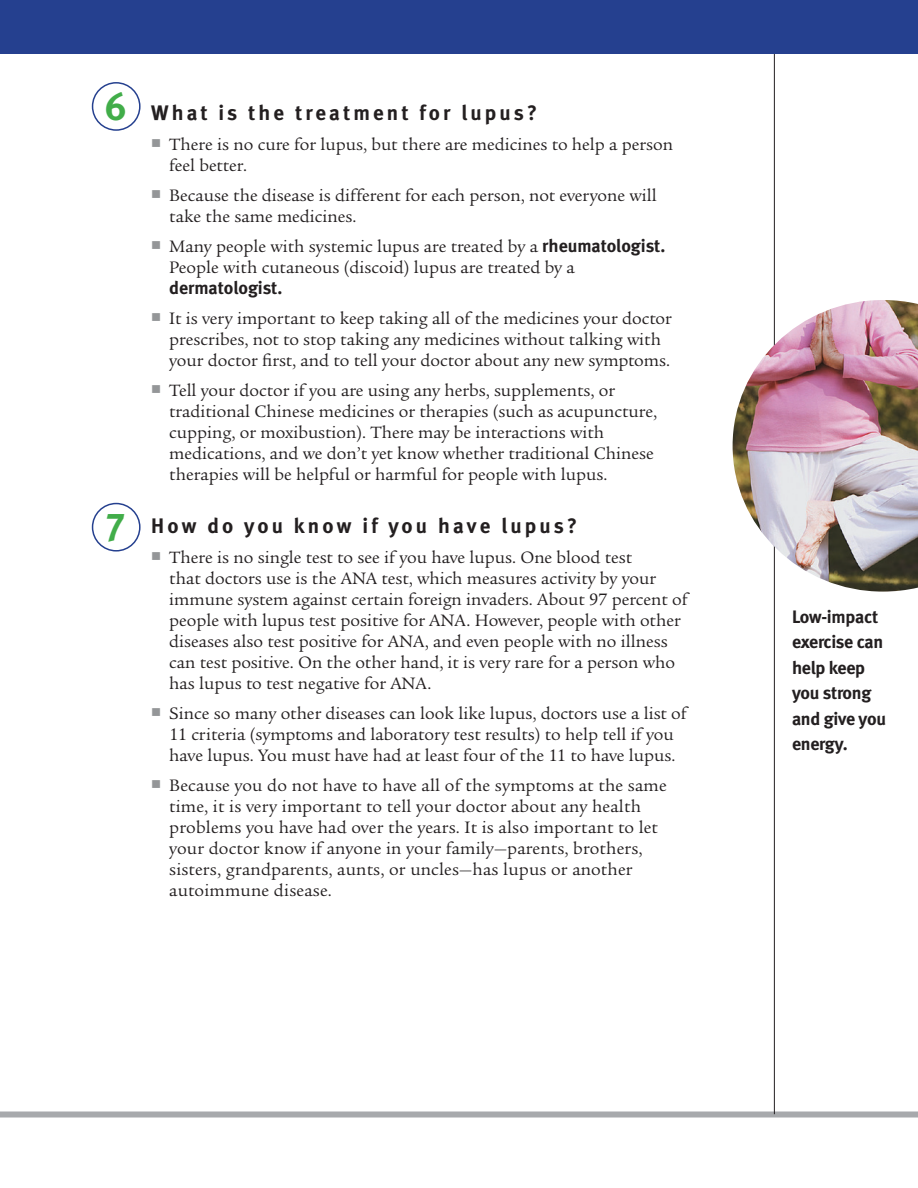
<style>
.page{position:relative;width:918px;height:1188px;background:#fff}
.page>*{position:absolute;margin:0;border:0;box-sizing:border-box;transform-origin:0 0}
.t1{font:700 39px "Meta";color:#41ad49}
.Sub_head{font:700 21px "Meta";letter-spacing:.15em;color:#231f20}
.bullet_text{font:18px/21px "Legacy Ser ITC";color:#231f20}
.t2{font:700 18px/25.5px "Meta";letter-spacing:-.015em;color:#231f20}
.s1{color:#949698}
.s2{font-family:"Meta";font-weight:700}
</style>
<div class="page">
<div style="left:0;top:0;width:918px;height:54px;background:#25408f"></div>
<div style="left:0;top:1112px;width:918px;height:6px;background:#a7a9ac"></div>
<div style="left:92px;top:82px;width:49px;height:49px;border:2px solid #25408f;border-radius:50%"></div>
<div style="left:92px;top:503px;width:49px;height:49px;border:2px solid #25408f;border-radius:50%"></div>
<hr style="left:774px;top:54px;width:1px;height:1060px;background:#231f20">
<img style="left:733px;top:300px;width:185px;height:292px">
<p class="t1" style="left:105px;top:81px;width:24px">6</p>
<p class="t1" style="left:106px;top:496px;width:20px">7</p>
<p class="Sub_head" style="left:151px;top:99px;width:387px">What is the treatment for lupus?</p>
<p class="bullet_text" style="left:169px;top:134px;width:505px;text-indent:-18px"><span class="s1">■</span> There is no cure for lupus, but there are medicines to help a person feel better.</p>
<p class="bullet_text" style="left:169px;top:185px;width:489px;text-indent:-18px"><span class="s1">■</span> Because the disease is different for each person, not everyone will take the same medicines.</p>
<p class="bullet_text" style="left:169px;top:236px;width:498px;text-indent:-18px"><span class="s1">■</span> Many people with systemic lupus are treated by a <span class="s2">rheumatologist.<br></span>People with cutaneous (discoid) lupus are treated by a <span class="s2">dermatologist.</span></p>
<p class="bullet_text" style="left:169px;top:308px;width:504px;text-indent:-18px"><span class="s1">■</span> It is very important to keep taking all of the medicines your doctor prescribes, not to stop taking any medicines without talking with your doctor first, and to tell your doctor about any new symptoms.</p>
<p class="bullet_text" style="left:169px;top:380px;width:489px;text-indent:-18px"><span class="s1">■</span> Tell your doctor if you are using any herbs, supplements, or traditional Chinese medicines or therapies (such as acupuncture, cupping, or moxibustion). There may be interactions with medications, and we don’t yet know whether traditional Chinese therapies will be helpful or harmful for people with lupus.</p>
<p class="Sub_head" style="left:151px;top:512px;width:427px">How do you know if you have lupus?</p>
<p class="bullet_text" style="left:169px;top:547px;width:520px;text-indent:-18px"><span class="s1">■</span> There is no single test to see if you have lupus. One blood test<br>that doctors use is the ANA test, which measures activity by your immune system against certain foreign invaders. About 97 percent of people with lupus test positive for ANA. However, people with other diseases also test positive for ANA, and even people with no illness can test positive. On the other hand, it is very rare for a person who has lupus to test negative for ANA.</p>
<p class="bullet_text" style="left:151px;top:703px;width:537px;text-align:center"><span class="s1">■</span> Since so many other diseases can look like lupus, doctors use a list of<br>11 criteria (symptoms and laboratory test results) to help tell if you have lupus. You must have had at least four of the 11 to have lupus.</p>
<p class="bullet_text" style="left:169px;top:775px;width:499px;text-indent:-18px"><span class="s1">■</span> Because you do not have to have all of the symptoms at the same time, it is very important to tell your doctor about any health problems you have had over the years. It is also important to let your doctor know if anyone in your family—parents, brothers, sisters, grandparents, aunts, or uncles—has lupus or another autoimmune disease.</p>
<p class="t2" style="left:792px;top:603px;width:96px">Low-impact exercise can help keep you strong and give you energy.</p>
</div>
